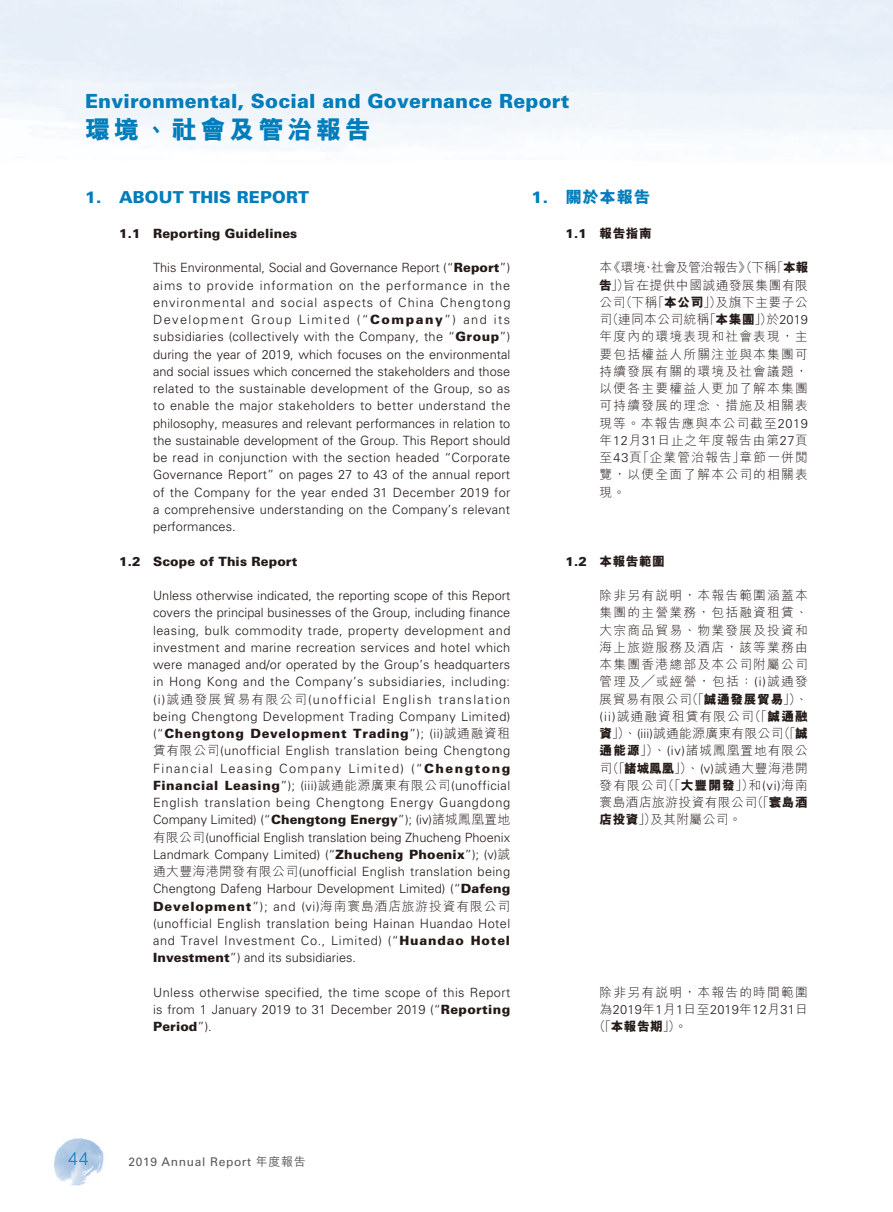
<style>
.page{position:relative;width:893px;height:1212px;background:#fff}
.page>*{position:absolute;margin:0;border:0;box-sizing:border-box;transform-origin:0 0}
.t1{font:800 25.5px "M Hei HK";letter-spacing:.135em;color:#007dbb}
.t2{font:900 19.5px "Univers LT Std";letter-spacing:.01em;color:#007dbb}
.t3{font:300 18px "Helvetica Neue LT Std";color:#007dbb}
.t4{font:900 16.5px "Univers LT Std";letter-spacing:.01em;color:#007dbb}
.t5{font:800 16.5px "M Hei HK";letter-spacing:.035em;color:#007dbb}
.t6{font:300 12.75px/17.2px "Univers LT Std";letter-spacing:.02em;color:#231916;text-align:justify}
.t7{font:300 12.75px/17.2px "M Hei HK";letter-spacing:.075em;color:#231916;text-align:justify}
.t8{font:900 12.75px "Univers LT Std";letter-spacing:.01em;color:#231916}
.t9{font:800 12.75px "M Hei HK";letter-spacing:.035em;color:#231916}
.t10{font:300 12.75px "M Hei HK";letter-spacing:.095em;color:#231916}
.t11{font:12px "Univers LT Std";letter-spacing:.055em;color:#595857}
.s1{font-weight:900}
.s2{font-family:"M Hei HK"}
.s3{font-family:"Univers LT Std";font-weight:900}
.s4{font-family:"Univers LT Std"}
.s5{font-weight:800}
.s6{font-family:"M Hei HK";font-weight:500}
</style>
<div class="page">
<h2 class="t2" style="left:85px;top:88px;width:486px">Environmental, Social and Governance Report</h2>
<h1 class="t1" style="left:85px;top:117px;width:287px">環境、社會及管治報告</h1>
<p class="t4" style="left:85px;top:187px;width:226px">1. ABOUT THIS REPORT</p>
<p class="t8" style="left:119px;top:225px;width:180px">1.1 Reporting Guidelines</p>
<p class="t6" style="left:153px;top:259px;width:359px">This Environmental, Social and Governance Report (“<span class="s1">Report</span>”) aims to provide information on the performance in the environmental and social aspects of China Chengtong Development Group Limited (“<span class="s1">Company</span>”) and its subsidiaries (collectively with the Company, the “<span class="s1">Group</span>”) during the year of 2019, which focuses on the environmental and social issues which concerned the stakeholders and those related to the sustainable development of the Group, so as to enable the major stakeholders to better understand the philosophy, measures and relevant performances in relation to the sustainable development of the Group. This Report should be read in conjunction with the section headed “Corporate Governance Report” on pages 27 to 43 of the annual report of the Company for the year ended 31 December 2019 for a comprehensive understanding on the Company’s relevant performances.</p>
<p class="t8" style="left:119px;top:553px;width:180px">1.2 Scope of This Report</p>
<p class="t6" style="left:153px;top:587px;width:359px">Unless otherwise indicated, the reporting scope of this Report covers the principal businesses of the Group, including finance leasing, bulk commodity trade, property development and investment and marine recreation services and hotel which were managed and/or operated by the Group’s headquarters in Hong Kong and the Company’s subsidiaries, including: (i)<span class="s2">誠通發展貿易有限公司</span>(unofficial English translation being Chengtong Development Trading Company Limited) (“<span class="s1">Chengtong Development Trading</span>”); (ii)<span class="s2">誠通融資租賃有限公司</span>(unofficial English translation being Chengtong Financial Leasing Company Limited) (“<span class="s1">Chengtong Financial Leasing</span>”); (iii)<span class="s2">誠通能源廣東有限公司</span>(unofficial English translation being Chengtong Energy Guangdong Company Limited) (“<span class="s1">Chengtong Energy</span>”); (iv)<span class="s2">諸城鳳凰置地有限公司</span>(unofficial English translation being Zhucheng Phoenix Landmark Company Limited) (“<span class="s1">Zhucheng Phoenix</span>”); (v)<span class="s2">誠通大豐海港開發有限公司</span>(unofficial English translation being Chengtong Dafeng Harbour Development Limited) (“<span class="s1">Dafeng</span></p>
<p class="t7" style="left:153px;top:897px;width:359px"><span class="s3">Development</span><span class="s4">”); and (vi)</span>海南寰島酒店旅游投資有限公司</p>
<p class="t6" style="left:153px;top:915px;width:359px">(unofficial English translation being Hainan Huandao Hotel and Travel Investment Co., Limited) (“<span class="s1">Huandao Hotel Investment</span>”) and its subsidiaries.</p>
<p class="t6" style="left:153px;top:984px;width:359px">Unless otherwise specified, the time scope of this Report is from 1 January 2019 to 31 December 2019 (“<span class="s1">Reporting Period</span>”).</p>
<p class="t5" style="left:531px;top:189px;width:120px"><span class="s3">1.</span> 關於本報告</p>
<p class="t9" style="left:566px;top:227px;width:88px"><span class="s3">1.1</span> 報告指南</p>
<p class="t7" style="left:599px;top:259px;width:211px">本《環境、社會及管治報告》（下稱「<span class="s5">本報告</span>」）旨在提供中國誠通發展集團有限公司（下稱「<span class="s5">本公司</span>」）及旗下主要子公司（連同本公司統稱「<span class="s5">本集團</span>」）於<span class="s4">2019</span>年度內的環境表現和社會表現，主要包括權益人所關注並與本集團可持續發展有關的環境及社會議題，以便各主要權益人更加了解本集團可持續發展的理念、措施及相關表現等。本報告應與本公司截至<span class="s4">2019</span>年<span class="s4">12</span>月<span class="s4">31</span>日止之年度報告由第<span class="s4">27</span>頁至<span class="s4">43</span>頁「企業管治報告」章節一併閱覽，以便全面了解本公司的相關表現。</p>
<p class="t9" style="left:566px;top:554px;width:101px"><span class="s3">1.2</span> 本報告範圍</p>
<p class="t7" style="left:600px;top:587px;width:210px">除非另有說明，本報告範圍涵蓋本集團的主營業務，包括融資租賃、大宗商品貿易、物業發展及投資和海上旅遊服務及酒店，該等業務由本集團香港總部及本公司附屬公司管理及╱或經營，包括：<span class="s4">(i)</span>誠通發展貿易有限公司（「<span class="s5">誠通發展貿易</span>」）、<span class="s4">(ii)</span>誠通融資租賃有限公司（「<span class="s5">誠通融資</span>」）、<span class="s4">(iii)</span>誠通能源廣東有限公司（「<span class="s5">誠通能源</span>」）、<span class="s4">(iv)</span>諸城鳳凰置地有限公司（「<span class="s5">諸城鳳凰</span>」）、<span class="s4">(v)</span>誠通大豐海港開發有限公司（「<span class="s5">大豐開發</span>」）和<span class="s4">(vi)</span>海南寰島酒店旅游投資有限公司（「<span class="s5">寰島酒店投資</span>」）及其附屬公司。</p>
<p class="t10" style="left:600px;top:986px;width:210px">除非另有說明，本報告的時間範圍</p>
<p class="t6" style="left:600px;top:1001px;width:210px"><span class="s2">為</span>2019<span class="s2">年</span>1<span class="s2">月</span>1<span class="s2">日至</span>2019<span class="s2">年</span>12<span class="s2">月</span>31<span class="s2">日</span></p>
<p class="t7" style="left:593px;top:1018px;width:96px">（「<span class="s5">本報告期</span>」）。</p>
<h3 class="t3" style="left:68px;top:1148px;width:22px">44</h3>
<p class="t11" style="left:128px;top:1155px;width:179px">2019 Annual Report <span class="s6">年度報告</span></p>
</div>
